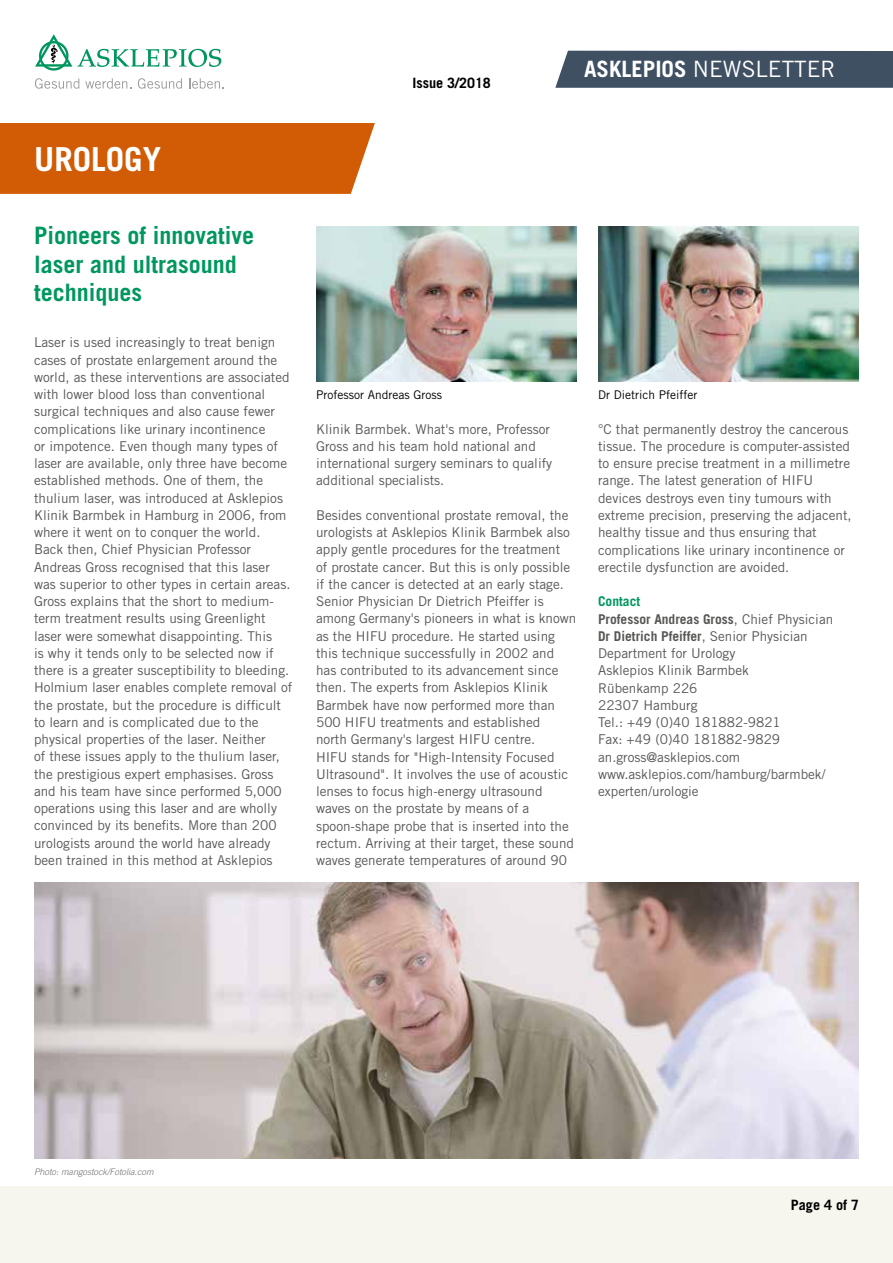
<style>
.page{position:relative;width:893px;height:1263px;background:#fff}
.page>*{position:absolute;margin:0;border:0;box-sizing:border-box;transform-origin:0 0}
.t1{font:700 33px "Trade Gothic LT Std";color:#fff}
.t2{font:700 24px/28.8px "Trade Gothic LT Std";color:#00975f}
.t3{font:22.5px "Trade Gothic LT Std";color:#fff}
.t4{font:700 14.25px "Trade Gothic LT Std";color:#000}
.t5{font:13.5px/17.2px "Trade Gothic LT Std";color:#575756}
.t6{font:12px "Trade Gothic LT Std";color:#000}
.t7{font:italic 300 9px "Trade Gothic LT Std";color:#706f6f}
.s1{font-weight:700}
.s2{font-weight:700;color:#00975f}
</style>
<div class="page">
<div style="left:0;top:1186px;width:893px;height:77px;background:#f6f5ee"></div>
<div style="left:555px;top:51px;width:338px;height:37px;background:#405063"></div>
<svg style="left:35px;top:34px;width:186px;height:37px"></svg>
<svg style="left:35px;top:78px;width:44px;height:11px"></svg>
<svg style="left:85px;top:78px;width:46px;height:11px"></svg>
<svg style="left:138px;top:78px;width:44px;height:11px"></svg>
<svg style="left:189px;top:78px;width:35px;height:11px"></svg>
<div style="left:0;top:123px;width:375px;height:71px;background:#d15c05"></div>
<img style="left:316px;top:227px;width:261px;height:155px">
<img style="left:598px;top:227px;width:261px;height:155px">
<img style="left:34px;top:882px;width:825px;height:276px">
<h1 class="t1" style="left:34px;top:138px;width:128px">UROLOGY</h1>
<h2 class="t2" style="left:34px;top:221px;width:222px">Pioneers of innovative laser and ultrasound techniques</h2>
<p class="t5" style="left:34px;top:334px;width:260px">Laser is used increasingly to treat benign cases of prostate enlargement around the world, as these interventions are associated with lower blood loss than conventional surgical techniques and also cause fewer complications like urinary incontinence<br>or impotence. Even though many types of laser are available, only three have become established methods. One of them, the thulium laser, was introduced at Asklepios Klinik Barmbek in Hamburg in 2006, from where it went on to conquer the world.<br>Back then, Chief Physician Professor Andreas Gross recognised that this laser was superior to other types in certain areas.<br>Gross explains that the short to medium&shy;term treatment results using Greenlight laser were somewhat disappointing. This<br>is why it tends only to be selected now if there is a greater susceptibility to bleeding.<br>Holmium laser enables complete removal of the prostate, but the procedure is difficult to learn and is complicated due to the physical properties of the laser. Neither<br>of these issues apply to the thulium laser, the prestigious expert emphasises. Gross and his team have since performed 5,000 operations using this laser and are wholly convinced by its benefits. More than 200 urologists around the world have already been trained in this method at Asklepios</p>
<p class="t4" style="left:412px;top:74px;width:80px">Issue 3/2018</p>
<h3 class="t3" style="left:584px;top:56px;width:253px"><span class="s1">ASKLEPIOS</span> NEWSLETTER</h3>
<p class="t6" style="left:316px;top:387px;width:127px">Professor Andreas Gross</p>
<p class="t5" style="left:316px;top:420px;width:238px">Klinik Barmbek. What's more, Professor Gross and his team hold national and international surgery seminars to qualify additional specialists.</p>
<p class="t5" style="left:316px;top:506px;width:262px">Besides conventional prostate removal, the urologists at Asklepios Klinik Barmbek also apply gentle procedures for the treatment<br>of prostate cancer. But this is only possible if the cancer is detected at an early stage.<br>Senior Physician Dr Dietrich Pfeiffer is among Germany's pioneers in what is known as the HIFU procedure. He started using this technique successfully in 2002 and has contributed to its advancement since then. The experts from Asklepios Klinik Barmbek have now performed more than 500 HIFU treatments and established<br>north Germany's largest HIFU centre.<br>HIFU stands for "High-Intensity Focused Ultrasound". It involves the use of acoustic lenses to focus high-energy ultrasound waves on the prostate by means of a spoon-shape probe that is inserted into the rectum. Arriving at their target, these sound waves generate temperatures of around 90</p>
<p class="t6" style="left:598px;top:387px;width:101px">Dr Dietrich Pfeiffer</p>
<p class="t5" style="left:598px;top:420px;width:255px">°C that permanently destroy the cancerous tissue. The procedure is computer-assisted to ensure precise treatment in a millimetre range. The latest generation of HIFU devices destroys even tiny tumours with extreme precision, preserving the adjacent, healthy tissue and thus ensuring that complications like urinary incontinence or erectile dysfunction are avoided.</p>
<p class="t5" style="left:598px;top:593px;width:237px"><span class="s2">Contact<br></span><span class="s1">Professor Andreas Gross</span>, Chief Physician<br><span class="s1">Dr Dietrich Pfeiffer</span>, Senior Physician<br>Department for Urology<br>Asklepios Klinik Barmbek<br>Rübenkamp 226<br>22307 Hamburg<br>Tel.: +49 (0)40 181882-9821<br>Fax: +49 (0)40 181882-9829 an.gross@asklepios.com www.asklepios.com/hamburg/barmbek/ experten/urologie</p>
<p class="t7" style="left:34px;top:1167px;width:121px">Photo: mangostock/Fotolia.com</p>
<p class="t4" style="left:791px;top:1196px;width:70px">Page 4 of 7</p>
</div>
